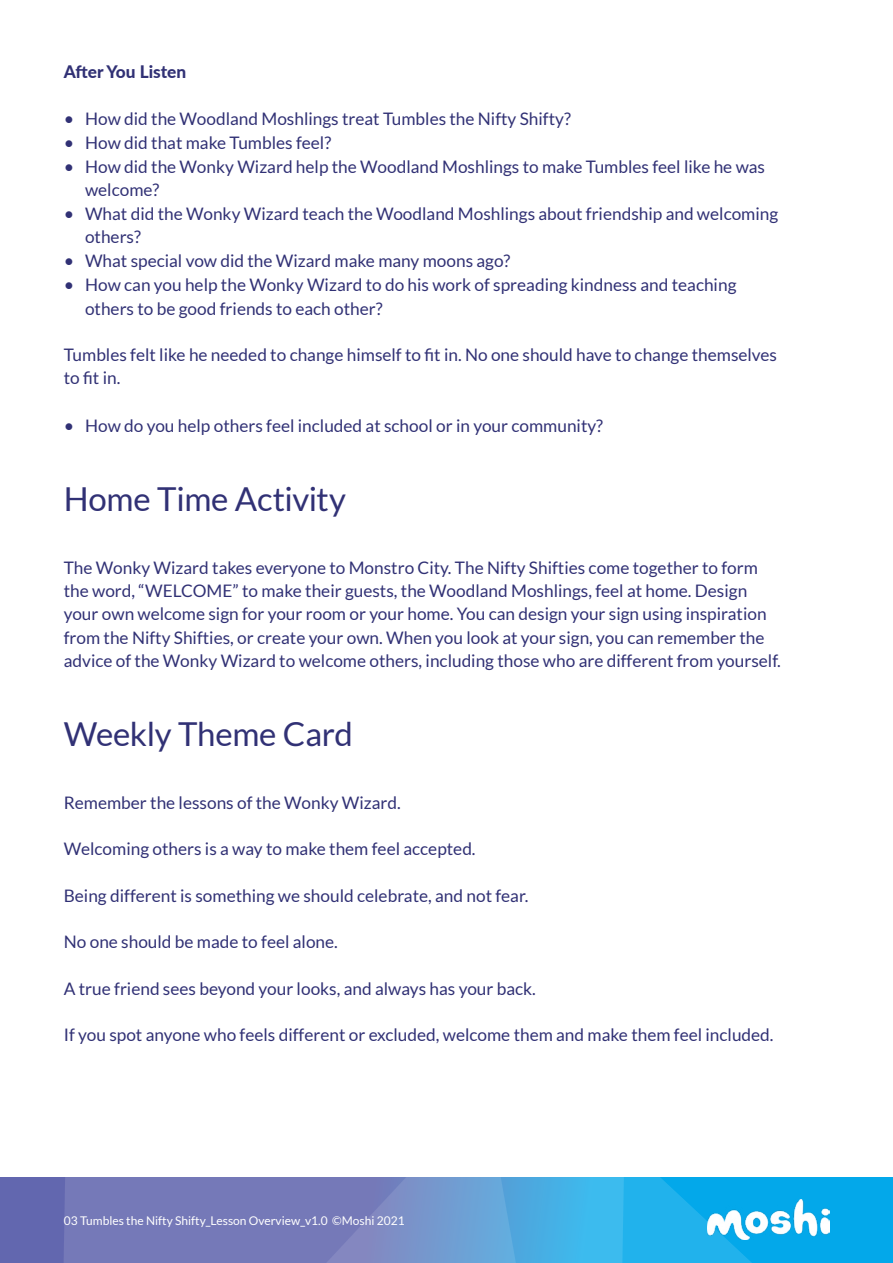
<style>
.page{position:relative;width:893px;height:1263px;background:#fff}
.page>*{position:absolute;margin:0;border:0;box-sizing:border-box;transform-origin:0 0}
.t1{font:33px "Lato";letter-spacing:-.01em;color:#313175}
.t2{font:17.25px/23.2px "Lato";color:#313175}
.t3{font:800 17.25px "Lato";color:#313175}
.t4{font:12px "Lato";color:#fff}
.s1{font-size:18px}
</style>
<div class="page">
<div style="left:0;top:1178px;width:893px;height:85px;background:#03a8ea"></div>
<svg style="left:554px;top:1178px;width:276px;height:85px"></svg>
<svg style="left:0;top:1178px;width:554px;height:85px;background:#6f83c0"></svg>
<img style="left:708px;top:1199px;width:121px;height:40px">
<p class="t3" style="left:64px;top:59px;width:124px">After You Listen</p>
<p class="t2" style="left:64px;top:107px;width:509px"><span class="s1">•</span> How did the Woodland Moshlings treat Tumbles the Nifty Shifty?</p>
<p class="t2" style="left:64px;top:131px;width:269px"><span class="s1">•</span> How did that make Tumbles feel?</p>
<p class="t2" style="left:85px;top:155px;width:682px;text-indent:-21px"><span class="s1">•</span> How did the Wonky Wizard help the Woodland Moshlings to make Tumbles feel like he was welcome?</p>
<p class="t2" style="left:85px;top:202px;width:695px;text-indent:-21px"><span class="s1">•</span> What did the Wonky Wizard teach the Woodland Moshlings about friendship and welcoming others?</p>
<p class="t2" style="left:64px;top:249px;width:448px"><span class="s1">•</span> What special vow did the Wizard make many moons ago?</p>
<p class="t2" style="left:85px;top:273px;width:653px;text-indent:-21px"><span class="s1">•</span> How can you help the Wonky Wizard to do his work of spreading kindness and teaching others to be good friends to each other?</p>
<p class="t2" style="left:64px;top:343px;width:715px">Tumbles felt like he needed to change himself to fit in. No one should have to change themselves to fit in.</p>
<p class="t2" style="left:64px;top:414px;width:541px"><span class="s1">•</span> How do you help others feel included at school or in your community?</p>
<h1 class="t1" style="left:64px;top:481px;width:284px">Home Time Activity</h1>
<p class="t2" style="left:64px;top:556px;width:718px">The Wonky Wizard takes everyone to Monstro City. The Nifty Shifties come together to form the word, “WELCOME” to make their guests, the Woodland Moshlings, feel at home. Design your own welcome sign for your room or your home. You can design your sign using inspiration from the Nifty Shifties, or create your own. When you look at your sign, you can remember the advice of the Wonky Wizard to welcome others, including those who are different from yourself.</p>
<h1 class="t1" style="left:64px;top:716px;width:291px">Weekly Theme Card</h1>
<p class="t2" style="left:64px;top:791px;width:339px">Remember the lessons of the Wonky Wizard.</p>
<p class="t2" style="left:64px;top:837px;width:413px">Welcoming others is a way to make them feel accepted.</p>
<p class="t2" style="left:64px;top:884px;width:466px">Being different is something we should celebrate, and not fear.</p>
<p class="t2" style="left:64px;top:930px;width:276px">No one should be made to feel alone.</p>
<p class="t2" style="left:64px;top:977px;width:474px">A true friend sees beyond your looks, and always has your back.</p>
<p class="t2" style="left:64px;top:1023px;width:711px">If you spot anyone who feels different or excluded, welcome them and make them feel included.</p>
<p class="t4" style="left:80px;top:1214px;width:331px">LL ShiShi’s Soothing Anxiety Shrinker LessonPlan ©Moshi 2021</p>
<p class="t4" style="left:64px;top:1214px;width:342px">03 Tumbles the Nifty Shifty_Lesson Overview_v1.0 ©Moshi 2021</p>
</div>
